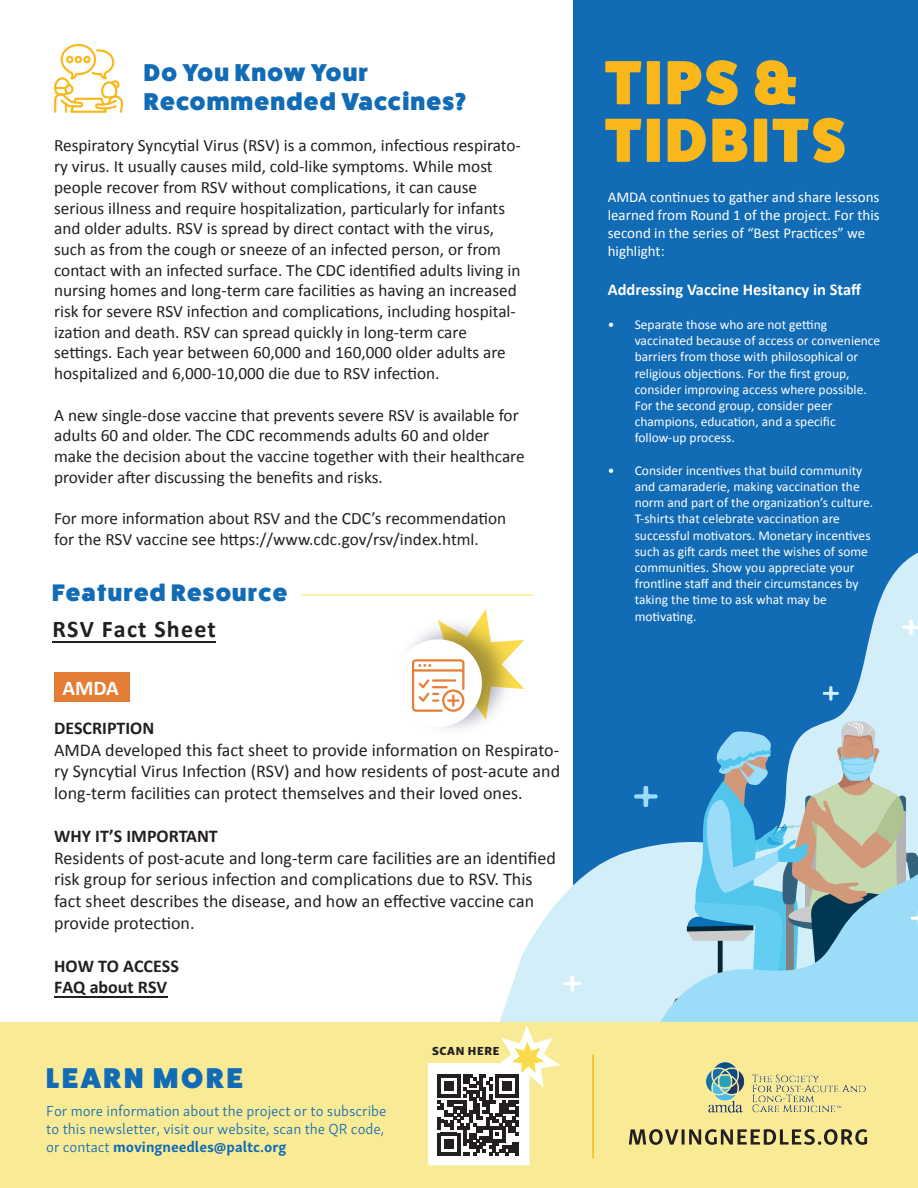
<style>
.page{position:relative;width:918px;height:1188px;background:#fff}
.page>*{position:absolute;margin:0;border:0;box-sizing:border-box;transform-origin:0 0}
.t1{font:800 62.55px/57.6px "Fat Frank";letter-spacing:.05em;color:#f9b719}
.t2{font:800 28.65px "Fat Frank";letter-spacing:.1em;color:#116bb5}
.t3{font:800 24.45px/29.4px "Fat Frank";letter-spacing:.05em;color:#116bb5}
.t4{font:800 24px "Fat Frank";letter-spacing:.05em;color:#116bb5}
.t5{font:700 24px "Calibri";letter-spacing:.05em;color:#231f20}
.t6{font:700 21px "Calibri";color:#fff}
.t7{font:18px/21.6px "Calibri";color:#231f20;text-align:justify}
.t8{font:700 18px/21.6px "Calibri";color:#231f20}
.t9{font:17.25px/20.7px "Calibri";color:#231f20}
.t10{font:700 16.5px "Calibri";color:#fff}
.t11{font:300 15px/18px "Skolar Sans Latn";color:#116bb5}
.t12{font:15px/18px "Calibri";color:#fff}
.t13{font:13.5px/16.2px "Calibri";color:#fff}
.t14{font:12px "Skolar Sans Latn Eb";letter-spacing:.05em;color:#231f20}
.s1{font-weight:700}
</style>
<div class="page">
<svg style="left:54px;top:44px;width:69px;height:69px"></svg>
<div style="left:574px;top:0;width:344px;height:1005px;background:#116bb5"></div>
<svg style="left:504px;top:544px;width:414px;height:479px"></svg>
<svg style="left:564px;top:976px;width:17px;height:15px"></svg>
<svg style="left:661px;top:619px;width:257px;height:403px"></svg>
<div style="left:0;top:1023px;width:918px;height:165px;background:#f9eb95"></div>
<hr style="left:592px;top:1054px;width:2px;height:104px;background:#f9b719">
<svg style="left:629px;top:1129px;width:238px;height:16px"></svg>
<img style="left:706px;top:1062px;width:159px;height:50px">
<img style="left:411px;top:647px;width:110px;height:97px">
<div style="left:394px;top:639px;width:88px;height:88px;background:#fff;border-radius:50%"></div>
<svg style="left:412px;top:609px;width:112px;height:111px"></svg>
<svg style="left:634px;top:716px;width:284px;height:300px"></svg>
<svg style="left:823px;top:686px;width:16px;height:15px"></svg>
<div style="left:425px;top:1039px;width:108px;height:130px;background:#fff;border:3px solid #f9eb95"></div>
<div style="left:426px;top:1040px;width:105px;height:23px;background:#f9eb95"></div>
<svg style="left:437px;top:1009px;width:128px;height:146px"></svg>
<hr style="left:302px;top:594px;width:232px;height:2px;background:#fadb49">
<div style="left:54px;top:672px;width:75px;height:30px;background:#e57d36"></div>
<hr style="left:53px;top:641px;width:163px;height:2px;background:#231f20">
<hr style="left:54px;top:997px;width:113px;height:1px;background:#231f20">
<h3 class="t3" style="left:144px;top:58px;width:323px">Do You Know Your<br>Recommended Vaccines?</h3>
<h1 class="t1" style="left:605px;top:54px;width:242px">TIPS &amp;<br>TIDBITS</h1>
<p class="t9" style="left:54px;top:135px;width:468px">Respiratory Syncytial Virus (RSV) is a common, infectious respirato&shy;ry virus. It usually causes mild, cold-like symptoms. While most people recover from RSV without complications, it can cause serious illness and require hospitalization, particularly for infants and older adults. RSV is spread by direct contact with the virus, such as from the cough or sneeze of an infected person, or from contact with an infected surface. The CDC identified adults living in nursing homes and long-term care facilities as having an increased risk for severe RSV infection and complications, including hospital&shy;ization and death. RSV can spread quickly in long-term care settings. Each year between 60,000 and 160,000 older adults are hospitalized and 6,000-10,000 die due to RSV infection.</p>
<p class="t9" style="left:54px;top:404px;width:472px">A new single-dose vaccine that prevents severe RSV is available for adults 60 and older. The CDC recommends adults 60 and older make the decision about the vaccine together with their healthcare provider after discussing the benefits and risks.</p>
<p class="t9" style="left:54px;top:507px;width:454px">For more information about RSV and the CDC’s recommendation for the RSV vaccine see https://www.cdc.gov/rsv/index.html.</p>
<p class="t12" style="left:608px;top:188px;width:273px">AMDA continues to gather and share lessons learned from Round 1 of the project. For this second in the series of “Best Practices” we highlight:</p>
<p class="t10" style="left:608px;top:278px;width:255px">Addressing Vaccine Hesitancy in Staff</p>
<p class="t13" style="left:635px;top:316px;width:247px;text-indent:-27px">• Separate those who are not getting vaccinated because of access or convenience barriers from those with philosophical or religious objections. For the first group, consider improving access where possible.<br>For the second group, consider peer champions, education, and a specific follow-up process.</p>
<p class="t13" style="left:635px;top:462px;width:240px;text-indent:-27px">• Consider incentives that build community and camaraderie, making vaccination the norm and part of the organization’s culture.<br>T-shirts that celebrate vaccination are successful motivators. Monetary incentives such as gift cards meet the wishes of some communities. Show you appreciate your frontline staff and their circumstances by taking the time to ask what may be motivating.</p>
<h3 class="t4" style="left:52px;top:579px;width:237px">Featured Resource</h3>
<h3 class="t5" style="left:53px;top:612px;width:165px">RSV Fact Sheet</h3>
<p class="t6" style="left:62px;top:673px;width:58px">AMDA</p>
<p class="t8" style="left:54px;top:717px;width:102px">DESCRIPTION</p>
<p class="t7" style="left:54px;top:739px;width:508px">AMDA developed this fact sheet to provide information on Respirato&shy;ry Syncytial Virus Infection (RSV) and how residents of post-acute and long-term facilities can protect themselves and their loved ones.</p>
<p class="t8" style="left:54px;top:825px;width:165px">WHY IT’S IMPORTANT</p>
<p class="t7" style="left:54px;top:847px;width:503px;text-align:left">Residents of post-acute and long-term care facilities are an identified risk group for serious infection and complications due to RSV. This fact sheet describes the disease, and how an effective vaccine can provide protection.</p>
<p class="t8" style="left:54px;top:954px;width:126px">HOW TO ACCESS<br>FAQ about RSV</p>
<h2 class="t2" style="left:46px;top:1062px;width:198px">LEARN MORE</h2>
<p class="t11" style="left:46px;top:1101px;width:342px">For more information about the project or to subscribe to this newsletter, visit our website, scan the QR code, or contact <span class="s1">movingneedles@paltc.org</span></p>
<p class="t14" style="left:432px;top:1041px;width:69px">SCAN HERE</p>
</div>
